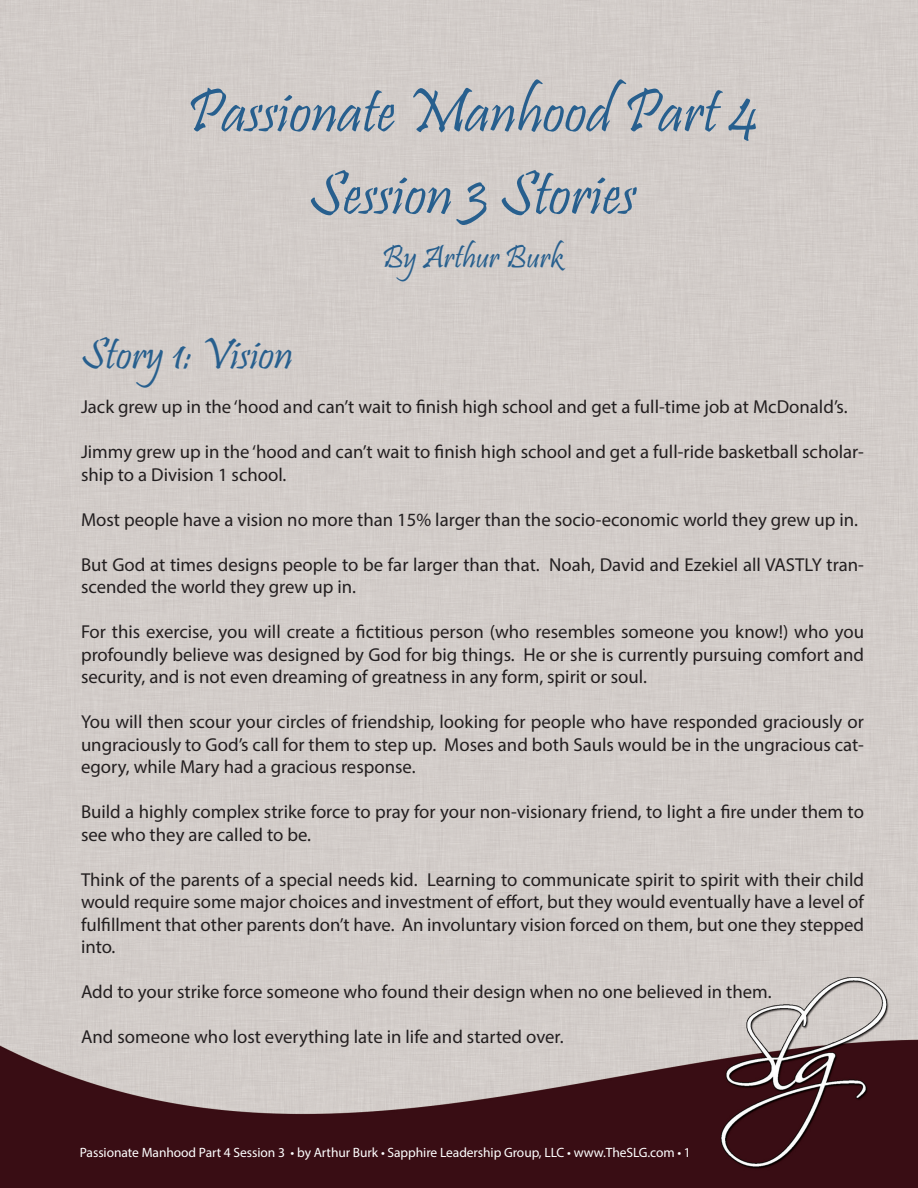
<style>
.page{position:relative;width:918px;height:1188px;background:#fff}
.page>*{position:absolute;margin:0;border:0;box-sizing:border-box;transform-origin:0 0}
.TITLE__Main_Title_Ar{font:63px/82.5px "Pristina";color:#275f8e;text-align:center}
.Body_TEXT{font:45px "Pristina";color:#275f8e}
.TITLE__Main_Title_Ar-2{font:33px "Pristina";color:#275f8e}
.Body_TEXT-2{font:18.75px/22.5px "Myriad Pro";color:#231f20}
.Footer_on_MASTER{font:13.5px "Myriad Pro";letter-spacing:-.005em;color:#fff}
</style>
<div class="page">
<img style="left:0;top:0;width:918px;height:1188px">
<p class="TITLE__Main_Title_Ar" style="left:186px;top:76px;width:573px">Passionate Manhood Part 4<br>Session 3 Stories</p>
<p class="TITLE__Main_Title_Ar-2" style="left:382px;top:239px;width:182px">By Arthur Burk</p>
<p class="Body_TEXT" style="left:81px;top:330px;width:214px">Story 1: Vision</p>
<p class="Body_TEXT-2" style="left:81px;top:396px;width:768px">Jack grew up in the ‘hood and can’t wait to finish high school and get a full-time job at McDonald’s.</p>
<p class="Body_TEXT-2" style="left:81px;top:441px;width:785px">Jimmy grew up in the ‘hood and can’t wait to finish high school and get a full-ride basketball scholar&shy;ship to a Division 1 school.</p>
<p class="Body_TEXT-2" style="left:81px;top:508px;width:779px">Most people have a vision no more than 15% larger than the socio-economic world they grew up in.</p>
<p class="Body_TEXT-2" style="left:81px;top:553px;width:785px">But God at times designs people to be far larger than that. Noah, David and Ezekiel all VASTLY tran&shy;scended the world they grew up in.</p>
<p class="Body_TEXT-2" style="left:81px;top:621px;width:785px;text-align:justify">For this exercise, you will create a fictitious person (who resembles someone you know!) who you profoundly believe was designed by God for big things. He or she is currently pursuing comfort and security, and is not even dreaming of greatness in any form, spirit or soul.</p>
<p class="Body_TEXT-2" style="left:81px;top:711px;width:785px;text-align:justify">You will then scour your circles of friendship, looking for people who have responded graciously or ungraciously to God’s call for them to step up. Moses and both Sauls would be in the ungracious cat&shy;egory, while Mary had a gracious response.</p>
<p class="Body_TEXT-2" style="left:81px;top:801px;width:785px">Build a highly complex strike force to pray for your non-visionary friend, to light a fire under them to see who they are called to be.</p>
<p class="Body_TEXT-2" style="left:81px;top:868px;width:785px;text-align:justify">Think of the parents of a special needs kid. Learning to communicate spirit to spirit with their child would require some major choices and investment of effort, but they would eventually have a level of fulfillment that other parents don’t have. An involuntary vision forced on them, but one they stepped into.</p>
<p class="Body_TEXT-2" style="left:81px;top:981px;width:692px">Add to your strike force someone who found their design when no one believed in them.</p>
<p class="Body_TEXT-2" style="left:81px;top:1026px;width:484px">And someone who lost everything late in life and started over.</p>
<p class="Footer_on_MASTER" style="left:80px;top:1145px;width:613px">Passionate Manhood Part 4 Session 3 • by Arthur Burk • Sapphire Leadership Group, LLC • www.TheSLG.com • 1</p>
</div>
